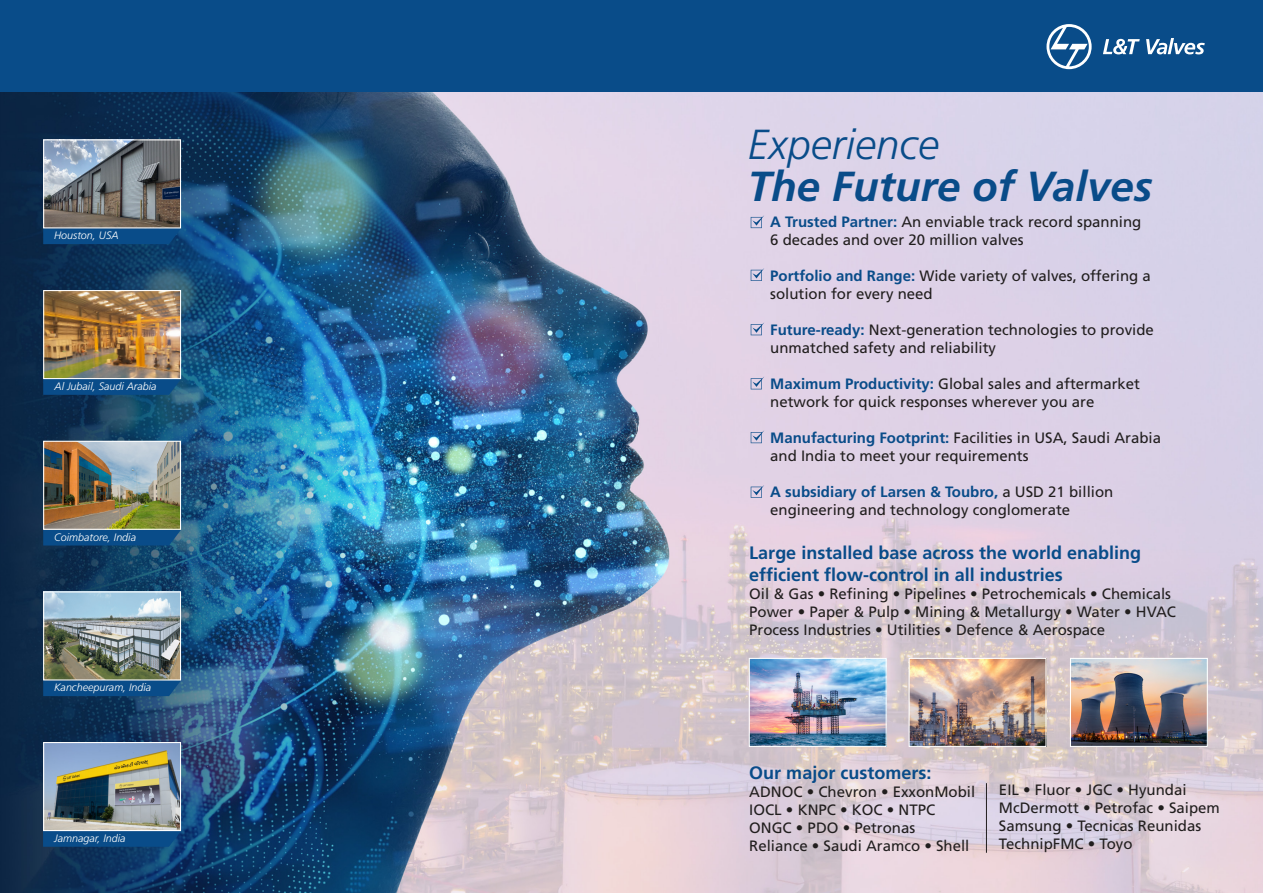
<style>
.page{position:relative;width:1263px;height:893px;background:#fff}
.page>*{position:absolute;margin:0;border:0;box-sizing:border-box;transform-origin:0 0}
.t1{font:italic 700 42px "Frutiger LT Pro";color:#094c89}
.t2{font:italic 300 42px "Frutiger LT Pro";color:#094c89}
.t3{font:700 18px/21.6px "Frutiger LT Pro";color:#094c89}
.t4{font:15px/18px "Frutiger LT Pro";color:#211e1e}
.t5{font:italic 300 10.8px "Frutiger LT Pro";color:#fff}
.s1{font-weight:700;color:#094c89}
</style>
<div class="page">
<img style="left:0;top:92px;width:1263px;height:801px">
<div style="left:0;top:0;width:1263px;height:92px;background:#094c89"></div>
<svg style="left:43px;top:680px;width:138px;height:16px;background:#13538c"></svg>
<img style="left:45px;top:593px;width:134px;height:85px">
<div style="left:43px;top:591px;width:138px;height:89px;border:1px solid #fff"></div>
<div style="left:43px;top:530px;width:138px;height:15px;background:#094c89"></div>
<img style="left:45px;top:443px;width:134px;height:85px">
<div style="left:43px;top:441px;width:138px;height:89px;border:1px solid #fff"></div>
<svg style="left:43px;top:379px;width:138px;height:16px;background:#0c4e88"></svg>
<img style="left:45px;top:292px;width:134px;height:85px">
<div style="left:43px;top:290px;width:138px;height:89px;border:1px solid #fff"></div>
<svg style="left:43px;top:831px;width:138px;height:16px;background:#0b4c88"></svg>
<img style="left:45px;top:744px;width:134px;height:85px">
<div style="left:43px;top:742px;width:138px;height:89px;border:1px solid #fff"></div>
<img style="left:910px;top:660px;width:134px;height:85px">
<div style="left:908px;top:658px;width:138px;height:89px;border:1px solid #fff"></div>
<svg style="left:751px;top:215px;width:13px;height:13px"></svg>
<svg style="left:751px;top:268px;width:13px;height:13px"></svg>
<svg style="left:751px;top:322px;width:13px;height:13px"></svg>
<svg style="left:751px;top:376px;width:13px;height:13px"></svg>
<svg style="left:751px;top:430px;width:13px;height:13px"></svg>
<svg style="left:751px;top:485px;width:13px;height:13px"></svg>
<hr style="left:986px;top:783px;width:1px;height:70px;background:#211e1e">
<svg style="left:43px;top:228px;width:138px;height:16px;background:#10508a"></svg>
<img style="left:45px;top:141px;width:134px;height:85px">
<div style="left:43px;top:139px;width:138px;height:89px;border:1px solid #fff"></div>
<img style="left:751px;top:660px;width:134px;height:85px">
<div style="left:749px;top:658px;width:138px;height:89px;border:1px solid #fff"></div>
<img style="left:1072px;top:660px;width:134px;height:85px">
<div style="left:1070px;top:658px;width:138px;height:89px;border:1px solid #fff"></div>
<svg style="left:1046px;top:24px;width:45px;height:45px"></svg>
<svg style="left:1103px;top:39px;width:37px;height:15px"></svg>
<svg style="left:1146px;top:38px;width:59px;height:16px"></svg>
<p class="t5" style="left:54px;top:229px;width:66px">Houston, USA</p>
<p class="t5" style="left:55px;top:380px;width:104px">Al Jubail, Saudi Arabia</p>
<p class="t5" style="left:54px;top:531px;width:83px">Coimbatore, India</p>
<p class="t5" style="left:54px;top:681px;width:99px">Kancheepuram, India</p>
<p class="t5" style="left:54px;top:832px;width:73px">Jamnagar, India</p>
<h1 class="t2" style="left:748px;top:120px;width:193px">Experience</h1>
<h1 class="t1" style="left:748px;top:161px;width:406px">The Future of Valves</h1>
<p class="t4" style="left:770px;top:212px;width:373px"><span class="s1">A Trusted Partner:</span> An enviable track record spanning<br>6 decades and over 20 million valves</p>
<p class="t4" style="left:770px;top:266px;width:382px"><span class="s1">Portfolio and Range:</span> Wide variety of valves, offering a solution for every need</p>
<p class="t4" style="left:770px;top:320px;width:385px"><span class="s1">Future-ready:</span> Next-generation technologies to provide unmatched safety and reliability</p>
<p class="t4" style="left:770px;top:374px;width:371px"><span class="s1">Maximum Productivity:</span> Global sales and aftermarket network for quick responses wherever you are</p>
<p class="t4" style="left:770px;top:428px;width:392px"><span class="s1">Manufacturing Footprint:</span> Facilities in USA, Saudi Arabia and India to meet your requirements</p>
<p class="t4" style="left:770px;top:482px;width:345px"><span class="s1">A subsidiary of Larsen &amp; Toubro,</span> a USD 21 billion engineering and technology conglomerate</p>
<p class="t3" style="left:749px;top:542px;width:393px">Large installed base across the world enabling efficient flow-control in all industries</p>
<p class="t4" style="left:749px;top:584px;width:428px">Oil &amp; Gas • Refining • Pipelines • Petrochemicals • Chemicals<br>Power • Paper &amp; Pulp • Mining &amp; Metallurgy • Water • HVAC<br>Process Industries • Utilities • Defence &amp; Aerospace</p>
<p class="t3" style="left:749px;top:762px;width:184px">Our major customers:</p>
<p class="t4" style="left:749px;top:783px;width:227px">ADNOC • Chevron • ExxonMobil<br>IOCL • KNPC • KOC • NTPC<br>ONGC • PDO • Petronas<br>Reliance • Saudi Aramco • Shell</p>
<p class="t4" style="left:999px;top:781px;width:222px">EIL • Fluor • JGC • Hyundai<br>McDermott • Petrofac • Saipem<br>Samsung • Tecnicas Reunidas<br>TechnipFMC • Toyo</p>
</div>
